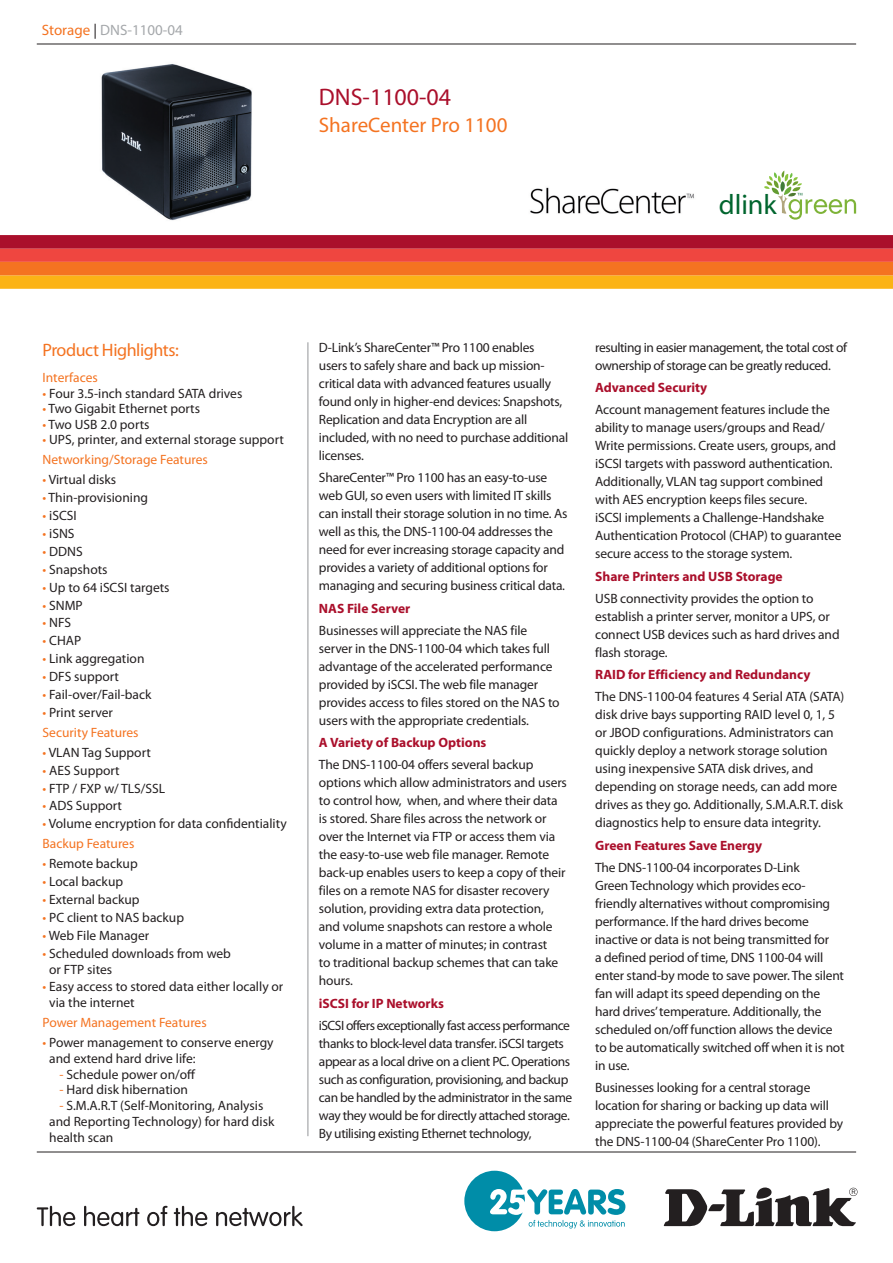
<style>
.page{position:relative;width:893px;height:1263px;background:#fff}
.page>*{position:absolute;margin:0;border:0;box-sizing:border-box;transform-origin:0 0}
.t1{font:28.2px "Myriad";color:#00652e}
.t2{font:24px "Myriad Pro";color:#aa0f2b}
.t3{font:21px "Myriad Pro";color:#f47321}
.t4{font:18px "Myriad Pro";letter-spacing:-.025em;color:#f47321}
.t5{font:15px "Myriad Pro";color:#a5a8ab}
.t6{font:13.5px/18px "Myriad Pro";letter-spacing:-.01em;color:#231f20}
.t7{font:13.5px/18px "Myriad Pro";letter-spacing:-.03em;color:#231f20}
.t8{font:700 13.5px "Myriad Pro";color:#aa0f2b}
.t9{font:13.5px/20px "Myriad Pro";color:#f47321}
.s1{color:#f47321}
.s2{color:#231f20}
</style>
<div class="page">
<svg style="left:664px;top:1187px;width:193px;height:39px"></svg>
<svg style="left:37px;top:1206px;width:38px;height:20px"></svg>
<svg style="left:84px;top:1206px;width:56px;height:20px"></svg>
<svg style="left:147px;top:1206px;width:21px;height:20px"></svg>
<svg style="left:174px;top:1206px;width:33px;height:20px"></svg>
<svg style="left:216px;top:1206px;width:87px;height:20px"></svg>
<hr style="left:37px;top:1151px;width:819px;height:1px;background:#231f20">
<hr style="left:37px;top:44px;width:819px;height:1px;background:#231f20">
<img style="left:101px;top:64px;width:151px;height:157px">
<div style="left:0;top:275px;width:893px;height:14px;background:#fbb316"></div>
<div style="left:0;top:248px;width:893px;height:14px;background:#ef4640"></div>
<div style="left:0;top:262px;width:893px;height:13px;background:#f47321"></div>
<div style="left:0;top:235px;width:893px;height:14px;background:#aa0f2b"></div>
<hr style="left:308px;top:342px;width:1px;height:794px;background:#939598">
<svg style="left:464px;top:1171px;width:161px;height:60px"></svg>
<svg style="left:764px;top:171px;width:92px;height:49px"></svg>
<img style="left:530px;top:187px;width:164px;height:27px">
<p class="t5" style="left:42px;top:20px;width:143px"><span class="s1">Storage</span> <span class="s2">|</span> DNS-1100-04</p>
<h2 class="t2" style="left:319px;top:82px;width:134px">DNS-1100-04</h2>
<h3 class="t3" style="left:319px;top:112px;width:190px">ShareCenter Pro 1100</h3>
<h1 class="t1" style="left:719px;top:190px;width:60px">dlink</h1>
<h3 class="t4" style="left:43px;top:338px;width:138px">Product Highlights:</h3>
<p class="t9" style="left:43px;top:367px;width:57px">Interfaces</p>
<p class="t6" style="left:43px;top:384px;width:201px"><span class="s1">•</span> Four 3.5-inch standard SATA drives</p>
<p class="t6" style="left:43px;top:399px;width:159px"><span class="s1">•</span> Two Gigabit Ethernet ports</p>
<p class="t6" style="left:43px;top:415px;width:109px"><span class="s1">•</span> Two USB 2.0 ports</p>
<p class="t6" style="left:43px;top:430px;width:243px;line-height:20px"><span class="s1">•</span> UPS, printer, and external storage support<br><span class="s1">Networking/Storage Features</span></p>
<p class="t6" style="left:43px;top:471px;width:75px"><span class="s1">•</span> Virtual disks</p>
<p class="t6" style="left:43px;top:489px;width:107px"><span class="s1">•</span> Thin-provisioning</p>
<p class="t6" style="left:43px;top:506px;width:36px"><span class="s1">•</span> iSCSI</p>
<p class="t6" style="left:43px;top:524px;width:34px"><span class="s1">•</span> iSNS</p>
<p class="t6" style="left:43px;top:542px;width:42px"><span class="s1">•</span> DDNS</p>
<p class="t6" style="left:43px;top:560px;width:67px"><span class="s1">•</span> Snapshots</p>
<p class="t6" style="left:43px;top:578px;width:129px"><span class="s1">•</span> Up to 64 iSCSI targets</p>
<p class="t6" style="left:43px;top:596px;width:42px"><span class="s1">•</span> SNMP</p>
<p class="t6" style="left:43px;top:614px;width:30px"><span class="s1">•</span> NFS</p>
<p class="t6" style="left:43px;top:631px;width:40px"><span class="s1">•</span> CHAP</p>
<p class="t6" style="left:43px;top:649px;width:103px"><span class="s1">•</span> Link aggregation</p>
<p class="t6" style="left:43px;top:667px;width:78px"><span class="s1">•</span> DFS support</p>
<p class="t6" style="left:43px;top:685px;width:110px"><span class="s1">•</span> Fail-over/Fail-back</p>
<p class="t9" style="left:43px;top:702px;width:98px">• <span class="s2">Print server<br></span>Security Features</p>
<p class="t6" style="left:43px;top:743px;width:110px"><span class="s1">•</span> VLAN Tag Support</p>
<p class="t6" style="left:43px;top:761px;width:79px"><span class="s1">•</span> AES Support</p>
<p class="t6" style="left:43px;top:779px;width:124px"><span class="s1">•</span> FTP / FXP w/ TLS/SSL</p>
<p class="t6" style="left:43px;top:797px;width:81px"><span class="s1">•</span> ADS Support</p>
<p class="t6" style="left:43px;top:814px;width:246px;line-height:20px"><span class="s1">•</span> Volume encryption for data confidentiality<br><span class="s1">Backup Features</span></p>
<p class="t6" style="left:43px;top:855px;width:97px"><span class="s1">•</span> Remote backup</p>
<p class="t6" style="left:43px;top:872px;width:82px"><span class="s1">•</span> Local backup</p>
<p class="t6" style="left:43px;top:890px;width:99px"><span class="s1">•</span> External backup</p>
<p class="t6" style="left:43px;top:908px;width:143px"><span class="s1">•</span> PC client to NAS backup</p>
<p class="t6" style="left:43px;top:926px;width:108px"><span class="s1">•</span> Web File Manager</p>
<p class="t6" style="left:49px;top:945px;width:183px;line-height:15.8px;text-indent:-7px"><span class="s1">•</span> Scheduled downloads from web or FTP sites</p>
<p class="t6" style="left:49px;top:979px;width:236px;line-height:15.8px;text-indent:-7px"><span class="s1">•</span> Easy access to stored data either locally or via the internet</p>
<p class="t9" style="left:43px;top:1012px;width:166px">Power Management Features</p>
<p class="t6" style="left:49px;top:1034px;width:226px;line-height:15.8px;text-indent:-7px"><span class="s1">•</span> Power management to conserve energy and extend hard drive life:</p>
<p class="t6" style="left:60px;top:1065px;width:138px"><span class="s1">-</span> Schedule power on/off</p>
<p class="t6" style="left:60px;top:1081px;width:130px"><span class="s1">-</span> Hard disk hibernation</p>
<p class="t6" style="left:49px;top:1097px;width:227px;line-height:15.8px;text-indent:10px"><span class="s1">-</span> S.M.A.R.T (Self-Monitoring, Analysis and Reporting Technology) for hard disk health scan</p>
<p class="t6" style="left:319px;top:338px;width:251px">D-Link’s ShareCenter™ Pro 1100 enables<br>users to safely share and back up mission&shy;critical data with advanced features usually found only in higher-end devices: Snapshots, Replication and data Encryption are all included, with no need to purchase additional licenses.</p>
<p class="t6" style="left:319px;top:469px;width:250px">ShareCenter™ Pro 1100 has an easy-to-use web GUI, so even users with limited IT skills can install their storage solution in no time. As well as this, the DNS-1100-04 addresses the need for ever increasing storage capacity and provides a variety of additional options for managing and securing business critical data.</p>
<p class="t8" style="left:319px;top:599px;width:93px">NAS File Server</p>
<p class="t6" style="left:319px;top:621px;width:242px">Businesses will appreciate the NAS file server in the DNS-1100-04 which takes full advantage of the accelerated performance provided by iSCSI. The web file manager provides access to files stored on the NAS to users with the appropriate credentials.</p>
<p class="t8" style="left:319px;top:734px;width:169px">A Variety of Backup Options</p>
<p class="t6" style="left:319px;top:756px;width:250px">The DNS-1100-04 offers several backup options which allow administrators and users to control how, when, and where their data is stored. Share files across the network or over the Internet via FTP or access them via the easy-to-use web file manager. Remote back-up enables users to keep a copy of their files on a remote NAS for disaster recovery solution, providing extra data protection, and volume snapshots can restore a whole volume in a matter of minutes; in contrast<br>to traditional backup schemes that can take hours.</p>
<p class="t8" style="left:319px;top:994px;width:126px">iSCSI for IP Networks</p>
<p class="t7" style="left:319px;top:1016px;width:255px">iSCSI offers exceptionally fast access performance thanks to block-level data transfer. iSCSI targets appear as a local drive on a client PC. Operations such as configuration, provisioning, and backup can be handled by the administrator in the same way they would be for directly attached storage.<br>By utilising existing Ethernet technology,</p>
<p class="t7" style="left:595px;top:338px;width:253px">resulting in easier management, the total cost of ownership of storage can be greatly reduced.</p>
<p class="t8" style="left:595px;top:379px;width:114px">Advanced Security</p>
<p class="t6" style="left:595px;top:401px;width:248px">Account management features include the ability to manage users/groups and Read/ Write permissions. Create users, groups, and iSCSI targets with password authentication.<br>Additionally, VLAN tag support combined with AES encryption keeps files secure.<br>iSCSI implements a Challenge-Handshake Authentication Protocol (CHAP) to guarantee secure access to the storage system.</p>
<p class="t8" style="left:595px;top:567px;width:189px">Share Printers and USB Storage</p>
<p class="t6" style="left:595px;top:589px;width:246px">USB connectivity provides the option to establish a printer server, monitor a UPS, or connect USB devices such as hard drives and flash storage.</p>
<p class="t8" style="left:595px;top:666px;width:217px">RAID for Efficiency and Redundancy</p>
<p class="t6" style="left:595px;top:688px;width:251px">The DNS-1100-04 features 4 Serial ATA (SATA) disk drive bays supporting RAID level 0, 1, 5 or JBOD configurations. Administrators can quickly deploy a network storage solution using inexpensive SATA disk drives, and depending on storage needs, can add more drives as they go. Additionally, S.M.A.R.T. disk diagnostics help to ensure data integrity.</p>
<p class="t8" style="left:595px;top:836px;width:169px">Green Features Save Energy</p>
<p class="t6" style="left:595px;top:858px;width:251px">The DNS-1100-04 incorporates D-Link<br>Green Technology which provides eco&shy;friendly alternatives without compromising performance. If the hard drives become inactive or data is not being transmitted for<br>a defined period of time, DNS 1100-04 will enter stand-by mode to save power. The silent fan will adapt its speed depending on the hard drives’ temperature. Additionally, the scheduled on/off function allows the device to be automatically switched off when it is not in use.</p>
<p class="t6" style="left:595px;top:1078px;width:250px">Businesses looking for a central storage location for sharing or backing up data will appreciate the powerful features provided by the DNS-1100-04 (ShareCenter Pro 1100).</p>
</div>
